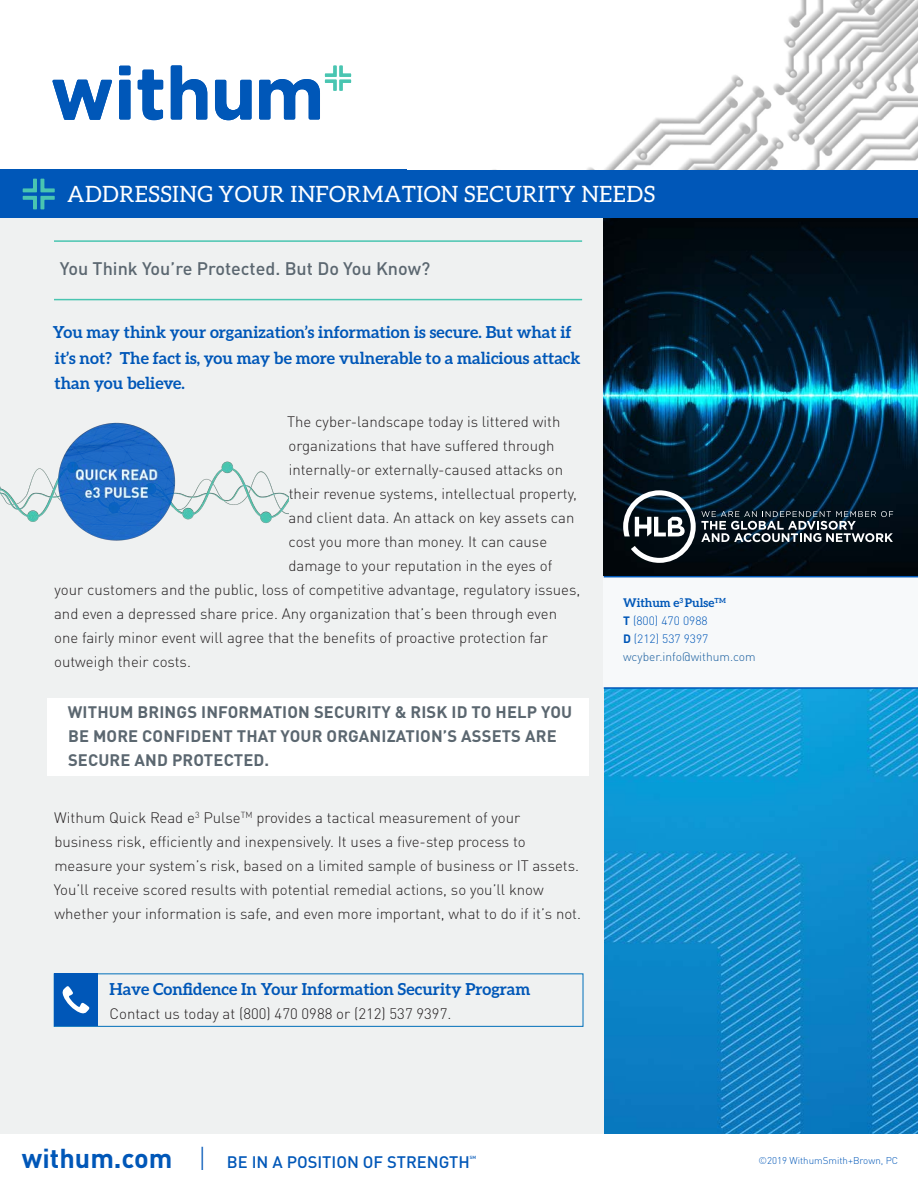
<style>
.page{position:relative;width:918px;height:1188px;background:#fff}
.page>*{position:absolute;margin:0;border:0;box-sizing:border-box;transform-origin:0 0}
.Niche_Header_-_White{font:22.5px "Aleo";letter-spacing:.02em;color:#fff}
.PullQuote{font:500 18px "DINOT";color:#5b6770}
.Intro{font:700 16.5px/25.5px "Aleo";color:#0057b8}
.Gray_subHeader{font:700 16.5px/24px "DINOT";letter-spacing:.01em;color:#5b6770}
.CTA-Header{font:700 16.5px "Aleo";color:#0057b8}
.t1{font:500 16.5px "DINOT";color:#0057b8}
.Intro-2{font:300 15px/24px "DINOT";color:#231f20}
.CTA-Header-2{font:300 15px "DINOT";color:#231f20}
.Contact_Info{font:300 12px "DINOT";color:#0057b8}
.Contact_Info-2{font:300 12px "DINOT";color:#175d9e}
.Contact_Name{font:700 12px "Aleo";color:#0057b8}
.t2{font:300 9.75px "DINOT";color:#0057b8}
.t3{font:500 4.5px "DINOT";color:#0057b8}
.s1{font-weight:700}
.s2{font-weight:700;font-size:27px}
.s3{font-weight:300;font-size:27px}
</style>
<div class="page">
<img style="left:604px;top:689px;width:314px;height:445px">
<div style="left:0;top:218px;width:604px;height:916px;background:#eff1f1"></div>
<div style="left:0;top:170px;width:918px;height:48px;background:#0057b8"></div>
<svg style="left:23px;top:179px;width:32px;height:30px"></svg>
<img style="left:604px;top:218px;width:314px;height:358px">
<svg style="left:623px;top:490px;width:270px;height:73px;background:#29363f"></svg>
<div style="left:604px;top:577px;width:314px;height:111px;background:#f7f9fa"></div>
<hr style="left:604px;top:687px;width:314px;height:2px;background:#0057b8">
<hr style="left:604px;top:576px;width:314px;height:1px;background:#0057b8">
<hr style="left:54px;top:299px;width:528px;height:1px;background:#49c5b1">
<hr style="left:54px;top:240px;width:528px;height:2px;background:#49c5b1">
<div style="left:47px;top:698px;width:542px;height:78px;background:#fff"></div>
<svg style="left:52px;top:80px;width:60px;height:40px"></svg>
<div style="left:119px;top:80px;width:11px;height:40px;background:#0057b8;border-radius:2px"></div>
<svg style="left:138px;top:70px;width:25px;height:50px"></svg>
<svg style="left:171px;top:65px;width:36px;height:55px"></svg>
<svg style="left:215px;top:80px;width:37px;height:40px"></svg>
<svg style="left:259px;top:66px;width:92px;height:54px"></svg>
<div style="left:119px;top:66px;width:11px;height:9px;background:#0057b8"></div>
<div style="left:54px;top:974px;width:529px;height:53px;border:1px solid #006fba"></div>
<div style="left:54px;top:974px;width:43px;height:52px;background:#0057b8"></div>
<svg style="left:62px;top:986px;width:28px;height:28px"></svg>
<img style="left:0;top:422px;width:288px;height:119px">
<img style="left:493px;top:0;width:425px;height:170px">
<p class="Niche_Header_-_White" style="left:67px;top:181px;width:589px">ADDRESSING YOUR INFORMATION SECURITY NEEDS</p>
<p class="PullQuote" style="left:60px;top:255px;width:372px">You Think You’re Protected. But Do You Know?</p>
<p class="Intro" style="left:53px;top:319px;width:529px">You may think your organization’s information is secure. But what if it’s not? The fact is, you may be more vulnerable to a malicious attack than you believe.</p>
<p class="Intro-2" style="left:287px;top:408px;width:275px">The cyber-landscape today is littered with</p>
<p class="Intro-2" style="left:289px;top:432px;width:268px">organizations that have suffered through</p>
<p class="Intro-2" style="left:289px;top:456px;width:276px">internally-or externally-caused attacks on</p>
<p class="Intro-2" style="left:289px;top:480px;width:290px">their revenue systems, intellectual property,</p>
<p class="Intro-2" style="left:288px;top:504px;width:288px">and client data. An attack on key assets can</p>
<p class="Intro-2" style="left:289px;top:528px;width:260px">cost you more than money. It can cause</p>
<p class="Intro-2" style="left:289px;top:552px;width:265px">damage to your reputation in the eyes of</p>
<p class="Intro-2" style="left:55px;top:576px;width:527px">your customers and the public, loss of competitive advantage, regulatory issues,</p>
<p class="Intro-2" style="left:54px;top:600px;width:505px">and even a depressed share price. Any organization that’s been through even</p>
<p class="Intro-2" style="left:54px;top:624px;width:495px">one fairly minor event will agree that the benefits of proactive protection far</p>
<p class="Intro-2" style="left:54px;top:648px;width:138px">outweigh their costs.</p>
<p class="Gray_subHeader" style="left:68px;top:699px;width:506px">WITHUM BRINGS INFORMATION SECURITY &amp; RISK ID TO HELP YOU<br>BE MORE CONFIDENT THAT YOUR ORGANIZATION’S ASSETS ARE<br>SECURE AND PROTECTED.</p>
<p class="Intro-2" style="left:54px;top:805px;width:529px">Withum Quick Read e<sup>3</sup> Pulse<sup>TM</sup> provides a tactical measurement of your business risk, efficiently and inexpensively. It uses a five-step process to measure your system’s risk, based on a limited sample of business or IT assets.<br>You’ll receive scored results with potential remedial actions, so you’ll know whether your information is safe, and even more important, what to do if it’s not.</p>
<p class="CTA-Header" style="left:110px;top:980px;width:422px">Have Confidence In Your Information Security Program</p>
<p class="CTA-Header-2" style="left:110px;top:1003px;width:343px">Contact us today at (800) 470 0988 or (212) 537 9397.</p>
<p class="Contact_Name" style="left:623px;top:596px;width:104px">Withum e<sup>3</sup> Pulse<sup>TM</sup></p>
<p class="Contact_Info" style="left:623px;top:611px;width:86px"><span class="s1">T</span> (800) 470 0988</p>
<p class="Contact_Info" style="left:623px;top:629px;width:87px"><span class="s1">D</span> (212) 537 9397</p>
<p class="Contact_Info-2" style="left:623px;top:647px;width:134px">wcyber.info@withum.com</p>
<p class="t1" style="left:22px;top:1149px;width:449px"><span class="s2">withum.com</span> <span class="s3">|</span> BE IN A POSITION OF STRENGTH</p>
<p class="t3" style="left:470px;top:1154px;width:8px">SM</p>
<p class="t2" style="left:758px;top:1153px;width:141px">©2019 WithumSmith+Brown, PC</p>
</div>
